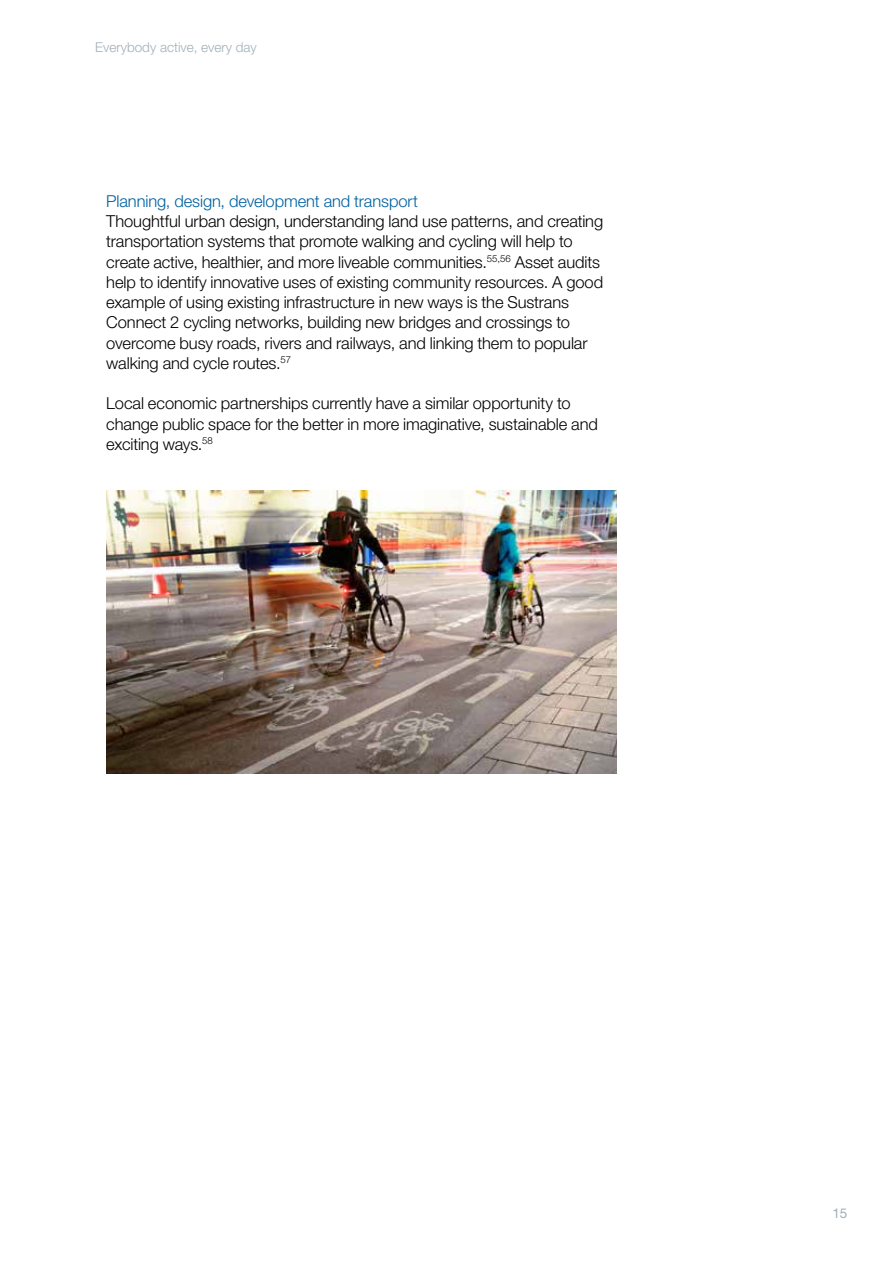
<style>
.page{position:relative;width:893px;height:1263px;background:#fff}
.page>*{position:absolute;margin:0;border:0;box-sizing:border-box;transform-origin:0 0}
.t1{font:300 16.5px/20.2px "Helvetica Neue LT Std";letter-spacing:-.005em;color:#000}
.t2{font:300 16.5px "Helvetica Neue LT Std";letter-spacing:-.005em;color:#0061a0}
.t3{font:300 13.5px "Helvetica Neue LT Std";color:#a0afb9}
.t4{font:13.5px "Helvetica Neue LT Std";color:#a0afb9}
</style>
<div class="page">
<img style="left:106px;top:490px;width:511px;height:284px">
<p class="t3" style="left:95px;top:39px;width:163px">Everybody active, every day</p>
<p class="t2" style="left:106px;top:191px;width:313px">Planning, design, development and transport</p>
<p class="t1" style="left:106px;top:211px;width:498px">Thoughtful urban design, understanding land use patterns, and creating transportation systems that promote walking and cycling will help to create active, healthier, and more liveable communities.<sup>55,56</sup> Asset audits help to identify innovative uses of existing community resources. A good example of using existing infrastructure in new ways is the Sustrans Connect 2 cycling networks, building new bridges and crossings to overcome busy roads, rivers and railways, and linking them to popular walking and cycle routes.<sup>57</sup></p>
<p class="t1" style="left:106px;top:393px;width:493px">Local economic partnerships currently have a similar opportunity to change public space for the better in more imaginative, sustainable and exciting ways.<sup>58</sup></p>
<p class="t4" style="left:832px;top:1205px;width:17px">15</p>
</div>
